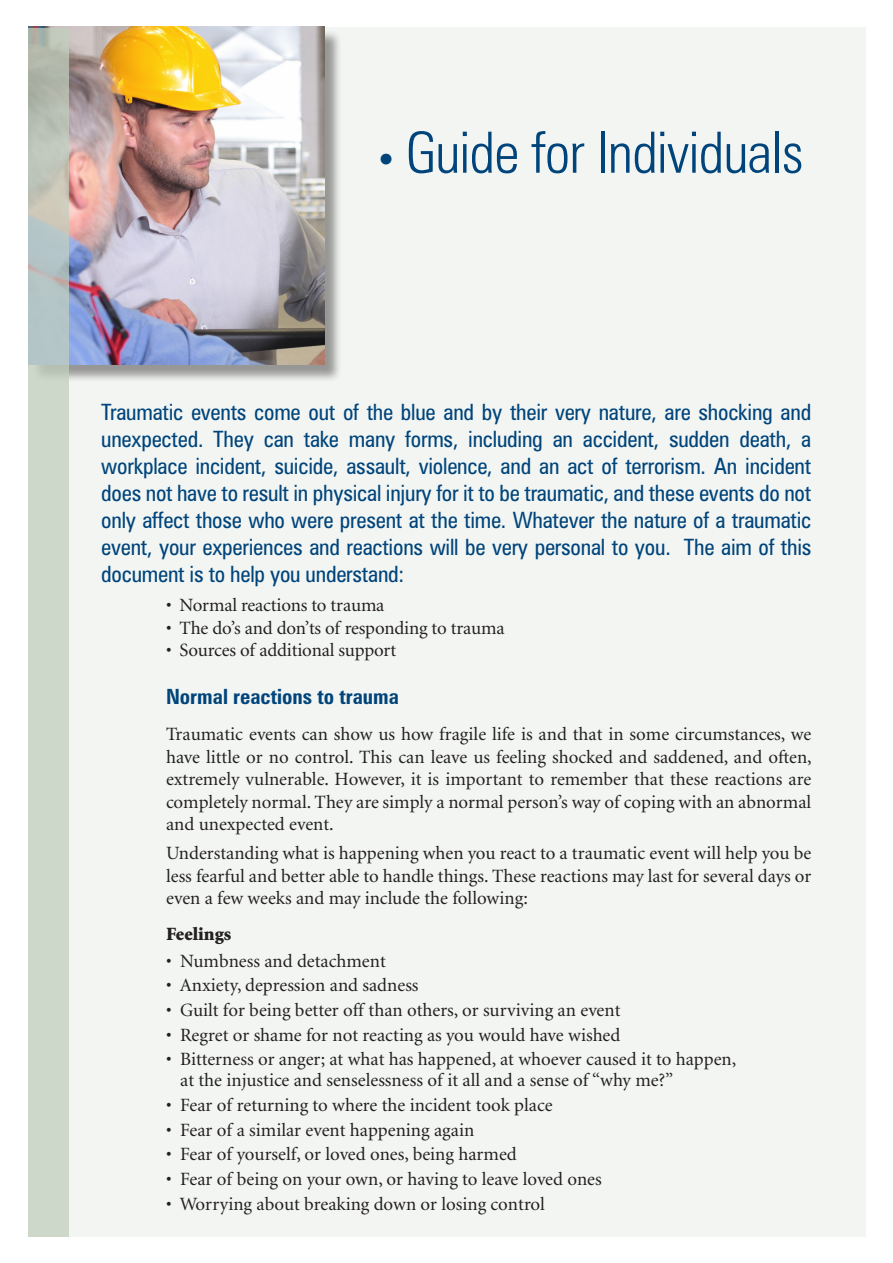
<style>
.page{position:relative;width:893px;height:1263px;background:#fff}
.page>*{position:absolute;margin:0;border:0;box-sizing:border-box;transform-origin:0 0}
.t1{font:300 condensed 57px "Zurich BT";letter-spacing:-.01em;color:#00447b}
.t2{font:condensed 22.5px/27px "Zurich BT";letter-spacing:-.01em;color:#00447b;text-align:justify}
.t3{font:700 condensed 21px "Zurich BT";color:#00447b}
.t4{font:18.75px/22.5px "Minion";color:#231f20;text-align:justify}
.t5{font:900 18.75px "Minion";color:#231f20}
.s1{font-size:37.5px}
</style>
<div class="page">
<div style="left:28px;top:27px;width:838px;height:1210px;background:#f2f5f2"></div>
<div style="left:31px;top:29px;width:312px;height:355px;background:#231f20;opacity:.47"></div>
<img style="left:29px;top:27px;width:295px;height:338px">
<svg style="left:28px;top:28px;width:40px;height:1209px;background:#c6d1c5"></svg>
<p class="t1" style="left:375px;top:118px;width:430px"><span class="s1">•</span> Guide for Individuals</p>
<p class="t2" style="left:101px;top:398px;width:712px">Traumatic events come out of the blue and by their very nature, are shocking and unexpected. They can take many forms, including an accident, sudden death, a workplace incident, suicide, assault, violence, and an act of terrorism. An incident does not have to result in physical injury for it to be traumatic, and these events do not only affect those who were present at the time. Whatever the nature of a traumatic event, your experiences and reactions will be very personal to you. The aim of this document is to help you understand:</p>
<p class="t4" style="left:166px;top:594px;width:220px">• Normal reactions to trauma</p>
<p class="t4" style="left:166px;top:617px;width:340px">• The do’s and don’ts of responding to trauma</p>
<p class="t4" style="left:166px;top:639px;width:232px">• Sources of additional support</p>
<p class="t3" style="left:166px;top:684px;width:234px">Normal reactions to trauma</p>
<p class="t4" style="left:166px;top:723px;width:647px">Traumatic events can show us how fragile life is and that in some circumstances, we have little or no control. This can leave us feeling shocked and saddened, and often, extremely vulnerable. However, it is important to remember that these reactions are completely normal. They are simply a normal person’s way of coping with an abnormal and unexpected event.</p>
<p class="t4" style="left:166px;top:843px;width:647px">Understanding what is happening when you react to a traumatic event will help you be less fearful and better able to handle things. These reactions may last for several days or even a few weeks and may include the following:</p>
<p class="t5" style="left:166px;top:925px;width:67px">Feelings</p>
<p class="t4" style="left:166px;top:950px;width:221px">• Numbness and detachment</p>
<p class="t4" style="left:166px;top:975px;width:254px">• Anxiety, depression and sadness</p>
<p class="t4" style="left:166px;top:999px;width:456px">• Guilt for being better off than others, or surviving an event</p>
<p class="t4" style="left:166px;top:1024px;width:456px">• Regret or shame for not reacting as you would have wished</p>
<p class="t4" style="left:180px;top:1049px;width:558px;line-height:21px;text-indent:-14px">• Bitterness or anger; at what has happened, at whoever caused it to happen, at the injustice and senselessness of it all and a sense of “why me?”</p>
<p class="t4" style="left:166px;top:1094px;width:388px">• Fear of returning to where the incident took place</p>
<p class="t4" style="left:166px;top:1119px;width:310px">• Fear of a similar event happening again</p>
<p class="t4" style="left:166px;top:1144px;width:352px">• Fear of yourself, or loved ones, being harmed</p>
<p class="t4" style="left:166px;top:1168px;width:437px">• Fear of being on your own, or having to leave loved ones</p>
<p class="t4" style="left:166px;top:1193px;width:380px">• Worrying about breaking down or losing control</p>
</div>
